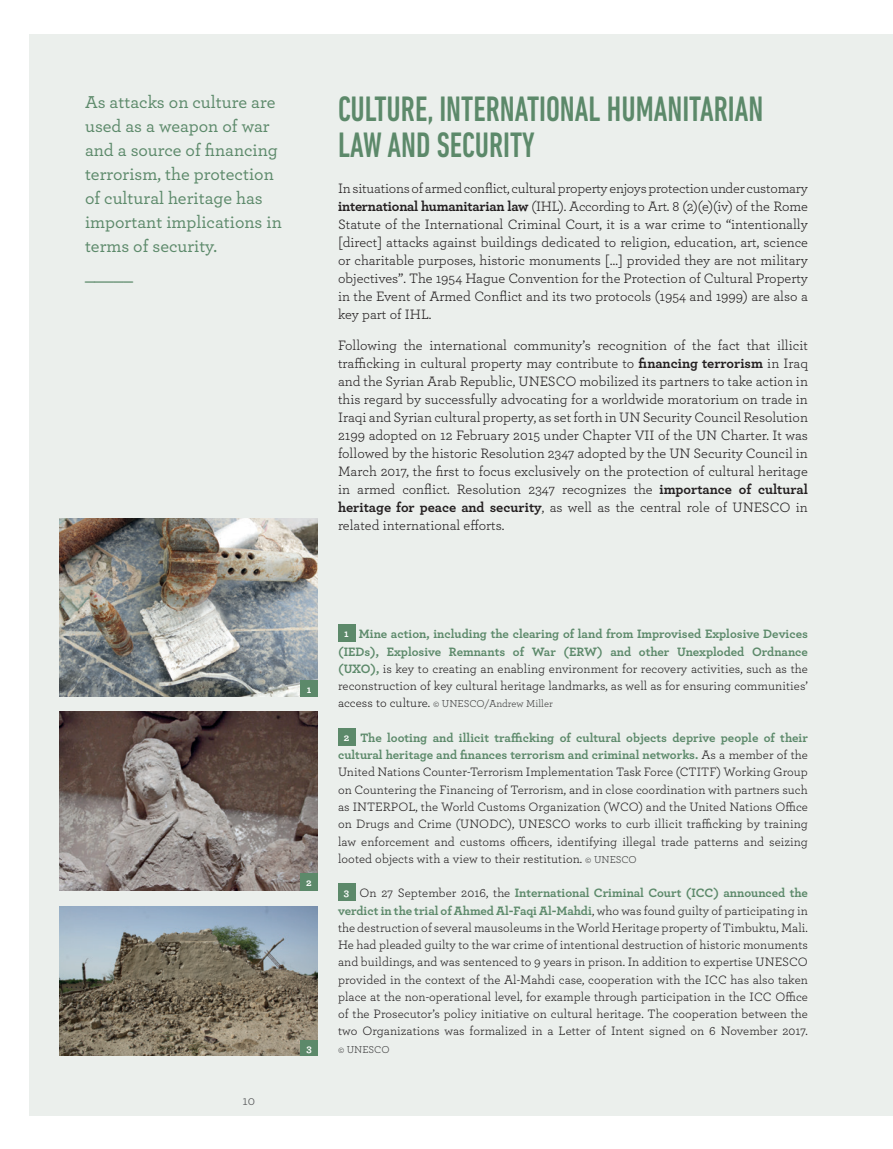
<style>
.page{position:relative;width:893px;height:1149px;background:#fff}
.page>*{position:absolute;margin:0;border:0;box-sizing:border-box;transform-origin:0 0}
.t1{font:500 condensed 36px/36px "DIN Next LT Pro";color:#5c896a;scale:.9 1}
.t2{font:500 18px/24px "Archer";color:#5c896a}
.t3{font:14.25px/18px "Archer";color:#231f20;text-align:justify}
.t4{font:13.5px "Archer";color:#57585a}
.t5{font:12.75px/17.2px "Archer";letter-spacing:.005em;color:#231f20;text-align:center}
.t6{font:10.5px "Archer";color:#3e3e3f}
.t7{font:700 10.5px "Archer";color:#fff}
.s1{font-weight:700}
.s2{font-weight:700;font-size:10.5px;color:#fff}
.s3{font-weight:700;color:#5c896a}
.s4{font-size:12.75px;color:#231f20}
.s5{font-size:10.5px;color:#3e3e3f}
</style>
<div class="page">
<div style="left:30px;top:34px;width:863px;height:1081px;background:#ebefec"></div>
<div style="left:338px;top:624px;width:17px;height:17px;background:#5c896a"></div>
<div style="left:338px;top:727px;width:17px;height:17px;background:#5c896a"></div>
<div style="left:338px;top:883px;width:17px;height:17px;background:#5c896a"></div>
<img style="left:60px;top:518px;width:257px;height:178px">
<div style="left:300px;top:680px;width:17px;height:16px;background:#5c896a"></div>
<img style="left:60px;top:711px;width:257px;height:179px">
<div style="left:300px;top:873px;width:17px;height:17px;background:#5c896a"></div>
<img style="left:60px;top:906px;width:257px;height:148px">
<div style="left:300px;top:1039px;width:17px;height:15px;background:#5c896a"></div>
<h2 class="t2" style="left:85px;top:89px;width:198px">As attacks on culture are used as a weapon of war and a source of financing terrorism, the protection of cultural heritage has important implications in terms of security.</h2>
<h2 class="t2" style="left:85px;top:261px;width:49px">_____</h2>
<h1 class="t1" style="left:338px;top:90px;width:474px">CULTURE, INTERNATIONAL HUMANITARIAN<br>LAW AND SECURITY</h1>
<p class="t3" style="left:338px;top:178px;width:471px">In situations of armed conflict, cultural property enjoys protection under customary <span class="s1">international humanitarian law</span> (IHL). According to Art. 8 (2)(e)(iv) of the Rome Statute of the International Criminal Court, it is a war crime to “intentionally [direct] attacks against buildings dedicated to religion, education, art, science or charitable purposes, historic monuments […] provided they are not military objectives”. The 1954 Hague Convention for the Protection of Cultural Property in the Event of Armed Conflict and its two protocols (1954 and 1999) are also a key part of IHL.</p>
<p class="t3" style="left:338px;top:335px;width:471px">Following the international community’s recognition of the fact that illicit trafficking in cultural property may contribute to <span class="s1">financing terrorism</span> in Iraq and the Syrian Arab Republic, UNESCO mobilized its partners to take action in this regard by successfully advocating for a worldwide moratorium on trade in Iraqi and Syrian cultural property, as set forth in UN Security Council Resolution 2199 adopted on 12 February 2015 under Chapter VII of the UN Charter. It was followed by the historic Resolution 2347 adopted by the UN Security Council in March 2017, the first to focus exclusively on the protection of cultural heritage in armed conflict. Resolution 2347 recognizes the <span class="s1">importance of cultural heritage for peace and security</span>, as well as the central role of UNESCO in related international efforts.</p>
<p class="t4" style="left:242px;top:1090px;width:14px">10</p>
<p class="t7" style="left:307px;top:681px;width:6px">1</p>
<p class="t7" style="left:306px;top:874px;width:7px">2</p>
<p class="t7" style="left:306px;top:1039px;width:7px">3</p>
<p class="t5" style="left:338px;top:624px;width:471px"><span class="s2">1</span> <span class="s3">Mine action, including the clearing of land from Improvised Explosive Devices (IEDs), Explosive Remnants of War (ERW) and other Unexploded Ordnance (UXO),</span> is key to creating an enabling environment for recovery activities, such as the reconstruction of key cultural heritage landmarks, as well as for ensuring communities’</p>
<p class="t6" style="left:338px;top:696px;width:216px"><span class="s4">access to culture.</span> © UNESCO/Andrew Miller</p>
<p class="t5" style="left:338px;top:728px;width:471px;text-align:justify;text-indent:6px"><span class="s2">2</span> <span class="s3">The looting and illicit trafficking of cultural objects deprive people of their cultural heritage and finances terrorism and criminal networks.</span> As a member of the United Nations Counter-Terrorism Implementation Task Force (CTITF) Working Group on Countering the Financing of Terrorism, and in close coordination with partners such as INTERPOL, the World Customs Organization (WCO) and the United Nations Office on Drugs and Crime (UNODC), UNESCO works to curb illicit trafficking by training law enforcement and customs officers, identifying illegal trade patterns and seizing looted objects with a view to their restitution. <span class="s5">© UNESCO</span></p>
<p class="t5" style="left:338px;top:883px;width:471px"><span class="s2">3</span> On 27 September 2016, the <span class="s3">International Criminal Court (ICC) announced the verdict in the trial of Ahmed Al-Faqi Al-Mahdi</span>, who was found guilty of participating in the destruction of several mausoleums in the World Heritage property of Timbuktu, Mali.<br>He had pleaded guilty to the war crime of intentional destruction of historic monuments and buildings, and was sentenced to 9 years in prison. In addition to expertise UNESCO provided in the context of the Al-Mahdi case, cooperation with the ICC has also taken place at the non-operational level, for example through participation in the ICC Office of the Prosecutor’s policy initiative on cultural heritage. The cooperation between the two Organizations was formalized in a Letter of Intent signed on 6 November 2017.</p>
<p class="t6" style="left:338px;top:1041px;width:53px">© UNESCO</p>
</div>
